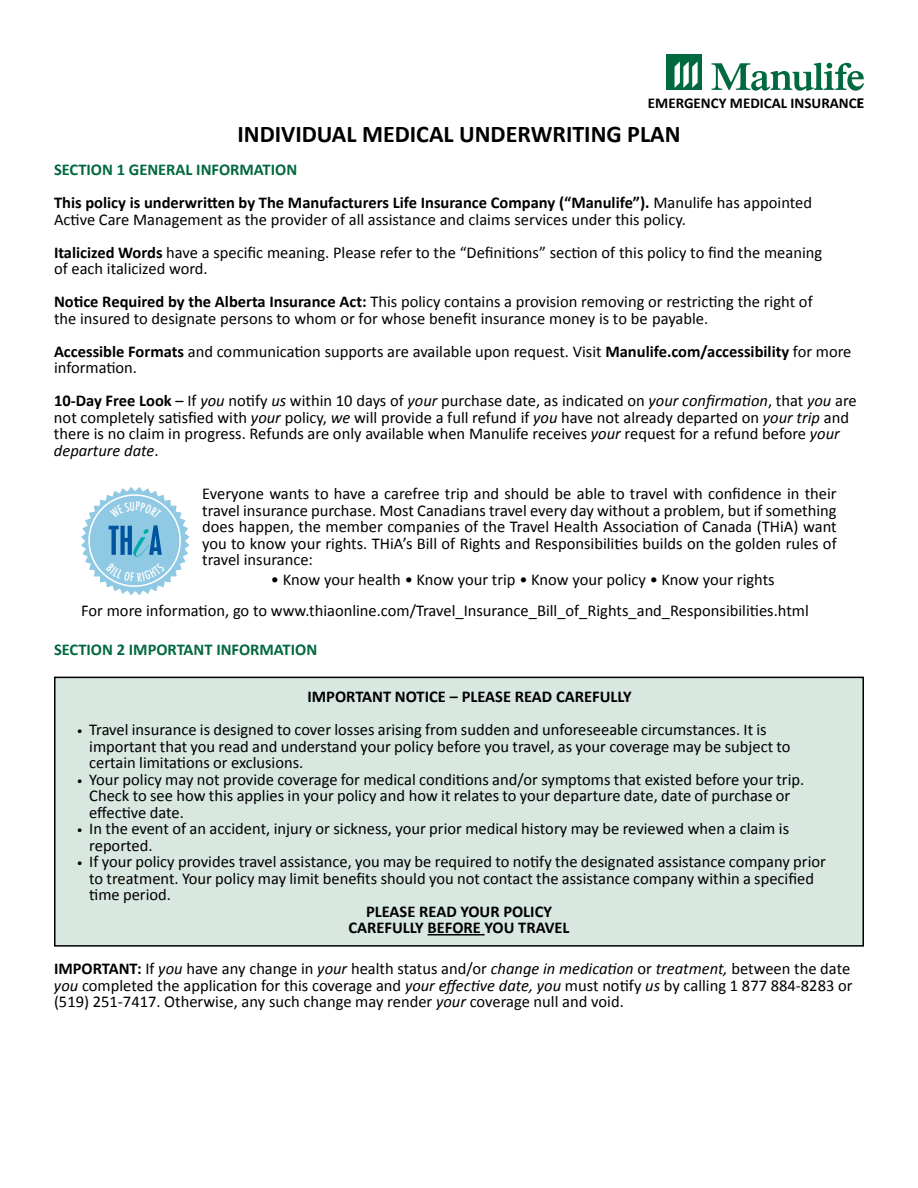
<style>
.page{position:relative;width:918px;height:1188px;background:#fff}
.page>*{position:absolute;margin:0;border:0;box-sizing:border-box;transform-origin:0 0}
.Heading_1{font:700 24px "Calibri";color:#000}
.t1{font:16.5px/16.5px "Calibri";color:#000}
.t2{font:700 16.5px/16.5px "Calibri";color:#000;text-align:center}
.t3{font:700 16.5px "Calibri";color:#00693f}
.Heading_1-2{font:700 15px "Calibri";color:#000}
.s1{font-weight:700}
.s2{font-style:italic}
.s3{font-size:12px}
</style>
<div class="page">
<svg style="left:712px;top:63px;width:152px;height:28px"></svg>
<div style="left:666px;top:54px;width:36px;height:36px;background:#00693f"></div>
<svg style="left:675px;top:61px;width:23px;height:27px"></svg>
<div style="left:55px;top:677px;width:808px;height:269px;background:#d8e7df"></div>
<hr style="left:428px;top:934px;width:57px;height:1px;background:#000">
<div style="left:54px;top:677px;width:810px;height:270px;border:2px solid #000"></div>
<svg style="left:81px;top:487px;width:108px;height:108px"></svg>
<h1 class="Heading_1-2" style="left:648px;top:94px;width:218px">EMERGENCY MEDICAL INSURANCE</h1>
<h1 class="Heading_1" style="left:237px;top:119px;width:445px">INDIVIDUAL MEDICAL UNDERWRITING PLAN</h1>
<h2 class="t3" style="left:54px;top:159px;width:245px">SECTION 1 GENERAL INFORMATION</h2>
<p class="t1" style="left:54px;top:195px;width:760px"><span class="s1">This policy is underwritten by The Manufacturers Life Insurance Company (“Manulife”).</span> Manulife has appointed<br>Active Care Management as the provider of all assistance and claims services under this policy.</p>
<p class="t1" style="left:54px;top:244px;width:770px"><span class="s1">Italicized Words</span> have a specific meaning. Please refer to the “Definitions” section of this policy to find the meaning of each italicized word.</p>
<p class="t1" style="left:54px;top:294px;width:760px"><span class="s1">Notice Required by the Alberta Insurance Act:</span> This policy contains a provision removing or restricting the right of the insured to designate persons to whom or for whose benefit insurance money is to be payable.</p>
<p class="t1" style="left:54px;top:343px;width:799px"><span class="s1">Accessible Formats</span> and communication supports are available upon request. Visit <span class="s1">Manulife.com/accessibility</span> for more information.</p>
<p class="t1" style="left:54px;top:393px;width:804px"><span class="s1">10-Day Free Look</span> – If <span class="s2">you</span> notify <span class="s2">us</span> within 10 days of <span class="s2">your</span> purchase date, as indicated on <span class="s2">your confirmation</span>, that <span class="s2">you</span> are not completely satisfied with <span class="s2">your</span> policy, <span class="s2">we</span> will provide a full refund if <span class="s2">you</span> have not already departed on <span class="s2">your trip</span> and there is no claim in progress. Refunds are only available when Manulife receives <span class="s2">your</span> request for a refund before <span class="s2">your departure date</span>.</p>
<p class="t1" style="left:202px;top:486px;width:636px;text-align:justify">Everyone wants to have a carefree trip and should be able to travel with confidence in their travel insurance purchase. Most Canadians travel every day without a problem, but if something does happen, the member companies of the Travel Health Association of Canada (THiA) want you to know your rights. THiA’s Bill of Rights and Responsibilities builds on the golden rules of travel insurance:</p>
<p class="t1" style="left:271px;top:572px;width:505px">• Know your health • Know your trip • Know your policy • Know your rights</p>
<p class="t1" style="left:81px;top:602px;width:729px">For more information, go to www.thiaonline.com/Travel_Insurance_Bill_of_Rights_and_Responsibilities.html</p>
<h2 class="t3" style="left:54px;top:639px;width:265px">SECTION 2 IMPORTANT INFORMATION</h2>
<p class="t2" style="left:307px;top:689px;width:326px">IMPORTANT NOTICE – PLEASE READ CAREFULLY</p>
<p class="t1" style="left:89px;top:722px;width:703px;text-indent:-12px"><span class="s3">•</span> Travel insurance is designed to cover losses arising from sudden and unforeseeable circumstances. It is important that you read and understand your policy before you travel, as your coverage may be subject to certain limitations or exclusions.</p>
<p class="t1" style="left:89px;top:771px;width:717px;text-indent:-12px"><span class="s3">•</span> Your policy may not provide coverage for medical conditions and/or symptoms that existed before your trip.<br>Check to see how this applies in your policy and how it relates to your departure date, date of purchase or effective date.</p>
<p class="t1" style="left:89px;top:821px;width:701px;text-indent:-12px"><span class="s3">•</span> In the event of an accident, injury or sickness, your prior medical history may be reviewed when a claim is reported.</p>
<p class="t1" style="left:89px;top:854px;width:738px;text-indent:-12px"><span class="s3">•</span> If your policy provides travel assistance, you may be required to notify the designated assistance company prior to treatment. Your policy may limit benefits should you not contact the assistance company within a specified time period.</p>
<p class="t2" style="left:348px;top:903px;width:223px">PLEASE READ YOUR POLICY<br>CAREFULLY BEFORE YOU TRAVEL</p>
<p class="t1" style="left:54px;top:961px;width:800px"><span class="s1">IMPORTANT:</span> If <span class="s2">you</span> have any change in <span class="s2">your</span> health status and/or <span class="s2">change in medication</span> or <span class="s2">treatment,</span> between the date <span class="s2">you</span> completed the application for this coverage and <span class="s2">your effective date, you</span> must notify <span class="s2">us</span> by calling 1 877 884‑8283 or (519) 251‑7417. Otherwise, any such change may render <span class="s2">your</span> coverage null and void.</p>
</div>
